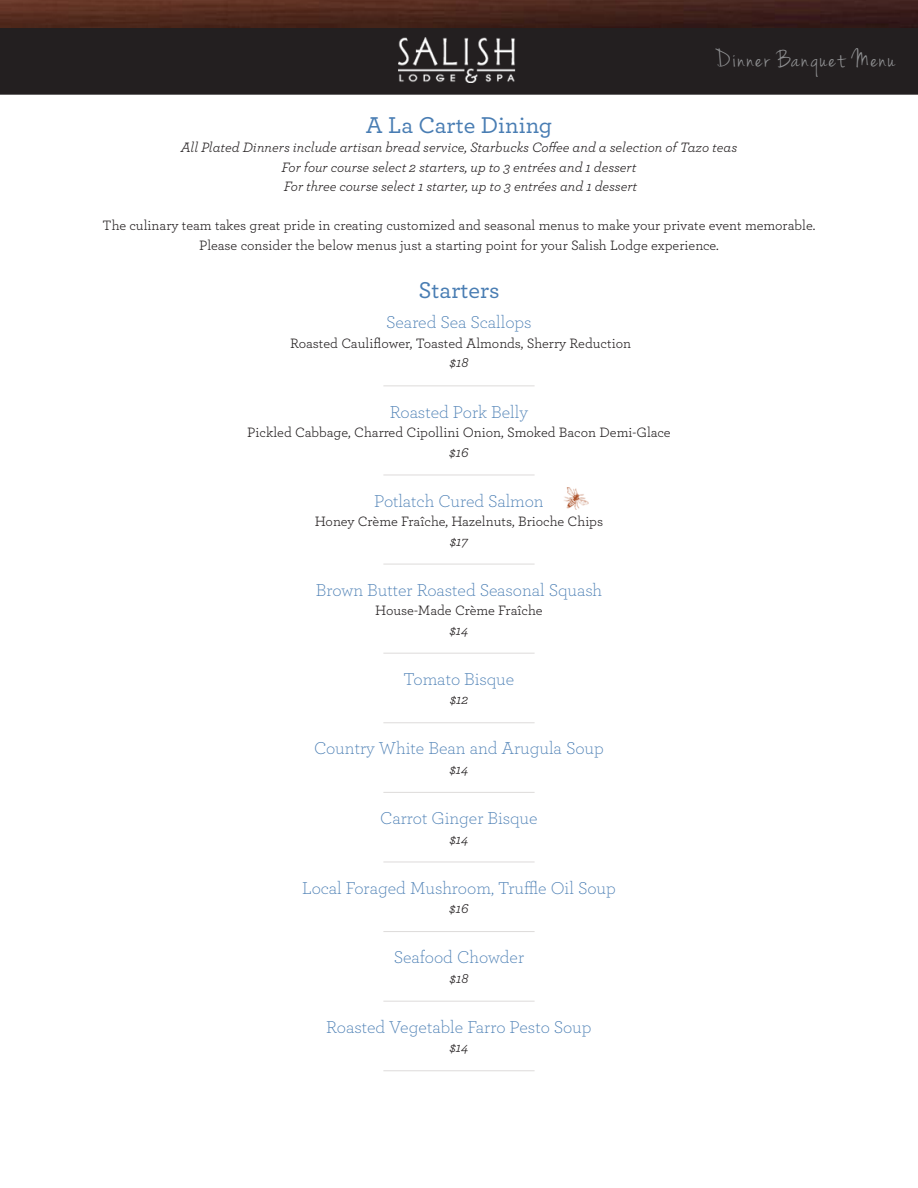
<style>
.page{position:relative;width:918px;height:1188px;background:#fff}
.page>*{position:absolute;margin:0;border:0;box-sizing:border-box;transform-origin:0 0}
.t1{font:27px "Jenna Sue";letter-spacing:.06em;color:#8f9092}
.Big_header{font:500 24px "Archer";color:#497db3}
.h2_no_space_centered{font:300 18px "Archer";letter-spacing:-.005em;color:#497db3}
.P_no_space_center{font:14.25px "Archer";color:#231f20}
.P_no_space_center-2{font:italic 14.25px "Archer";color:#231f20}
.p_space_after_center{font:italic 14.25px "Archer";color:#231f20}
</style>
<div class="page">
<div style="left:1px;top:1px;width:916px;height:93px;background:#231f20"></div>
<div style="left:0;top:0;width:918px;height:95px;border:2px solid #231f20"></div>
<img style="left:0;top:0;width:918px;height:27px">
<img style="left:398px;top:38px;width:118px;height:44px">
<hr style="left:383px;top:385px;width:152px;height:1px;background:#dddbda">
<hr style="left:383px;top:475px;width:152px;height:1px;background:#dddbda">
<hr style="left:383px;top:564px;width:152px;height:1px;background:#dddbda">
<hr style="left:383px;top:653px;width:152px;height:1px;background:#dddbda">
<hr style="left:383px;top:722px;width:152px;height:1px;background:#dddbda">
<hr style="left:383px;top:792px;width:152px;height:1px;background:#dddbda">
<hr style="left:383px;top:862px;width:152px;height:1px;background:#dddbda">
<hr style="left:383px;top:931px;width:152px;height:1px;background:#dddbda">
<hr style="left:383px;top:1001px;width:152px;height:1px;background:#dddbda">
<hr style="left:383px;top:1070px;width:152px;height:1px;background:#dddbda">
<img style="left:564px;top:487px;width:24px;height:22px">
<h1 class="t1" style="left:715px;top:47px;width:182px">Dinner Banquet Menu</h1>
<p class="Big_header" style="left:366px;top:107px;width:188px">A La Carte Dining</p>
<p class="P_no_space_center-2" style="left:181px;top:137px;width:558px">All Plated Dinners include artisan bread service, Starbucks Coffee and a selection of Tazo teas</p>
<p class="P_no_space_center-2" style="left:282px;top:157px;width:356px">For four course select 2 starters, up to 3 entrées and 1 dessert</p>
<p class="P_no_space_center-2" style="left:284px;top:176px;width:355px">For three course select 1 starter, up to 3 entrées and 1 dessert</p>
<p class="P_no_space_center" style="left:103px;top:216px;width:714px">The culinary team takes great pride in creating customized and seasonal menus to make your private event memorable.</p>
<p class="P_no_space_center" style="left:199px;top:235px;width:521px">Please consider the below menus just a starting point for your Salish Lodge experience.</p>
<p class="Big_header" style="left:418px;top:273px;width:83px">Starters</p>
<p class="h2_no_space_centered" style="left:386px;top:311px;width:147px">Seared Sea Scallops</p>
<p class="P_no_space_center" style="left:290px;top:333px;width:342px">Roasted Cauliflower, Toasted Almonds, Sherry Reduction</p>
<p class="p_space_after_center" style="left:450px;top:353px;width:20px">$18</p>
<p class="h2_no_space_centered" style="left:390px;top:400px;width:140px">Roasted Pork Belly</p>
<p class="P_no_space_center" style="left:247px;top:423px;width:425px">Pickled Cabbage, Charred Cipollini Onion, Smoked Bacon Demi-Glace</p>
<p class="p_space_after_center" style="left:449px;top:442px;width:21px">$16</p>
<p class="h2_no_space_centered" style="left:374px;top:489px;width:171px">Potlatch Cured Salmon</p>
<p class="P_no_space_center" style="left:315px;top:512px;width:290px">Honey Crème Fraîche, Hazelnuts, Brioche Chips</p>
<p class="p_space_after_center" style="left:450px;top:531px;width:20px">$17</p>
<p class="h2_no_space_centered" style="left:316px;top:578px;width:288px">Brown Butter Roasted Seasonal Squash</p>
<p class="P_no_space_center" style="left:375px;top:601px;width:169px">House-Made Crème Fraîche</p>
<p class="p_space_after_center" style="left:449px;top:620px;width:21px">$14</p>
<p class="h2_no_space_centered" style="left:404px;top:667px;width:112px">Tomato Bisque</p>
<p class="p_space_after_center" style="left:450px;top:690px;width:20px">$12</p>
<p class="h2_no_space_centered" style="left:314px;top:737px;width:291px">Country White Bean and Arugula Soup</p>
<p class="p_space_after_center" style="left:449px;top:759px;width:21px">$14</p>
<p class="h2_no_space_centered" style="left:380px;top:806px;width:159px">Carrot Ginger Bisque</p>
<p class="p_space_after_center" style="left:449px;top:829px;width:21px">$14</p>
<p class="h2_no_space_centered" style="left:302px;top:876px;width:315px">Local Foraged Mushroom, Truffle Oil Soup</p>
<p class="p_space_after_center" style="left:449px;top:898px;width:21px">$16</p>
<p class="h2_no_space_centered" style="left:394px;top:946px;width:132px">Seafood Chowder</p>
<p class="p_space_after_center" style="left:450px;top:968px;width:20px">$18</p>
<p class="h2_no_space_centered" style="left:326px;top:1015px;width:267px">Roasted Vegetable Farro Pesto Soup</p>
<p class="p_space_after_center" style="left:449px;top:1038px;width:21px">$14</p>
</div>
